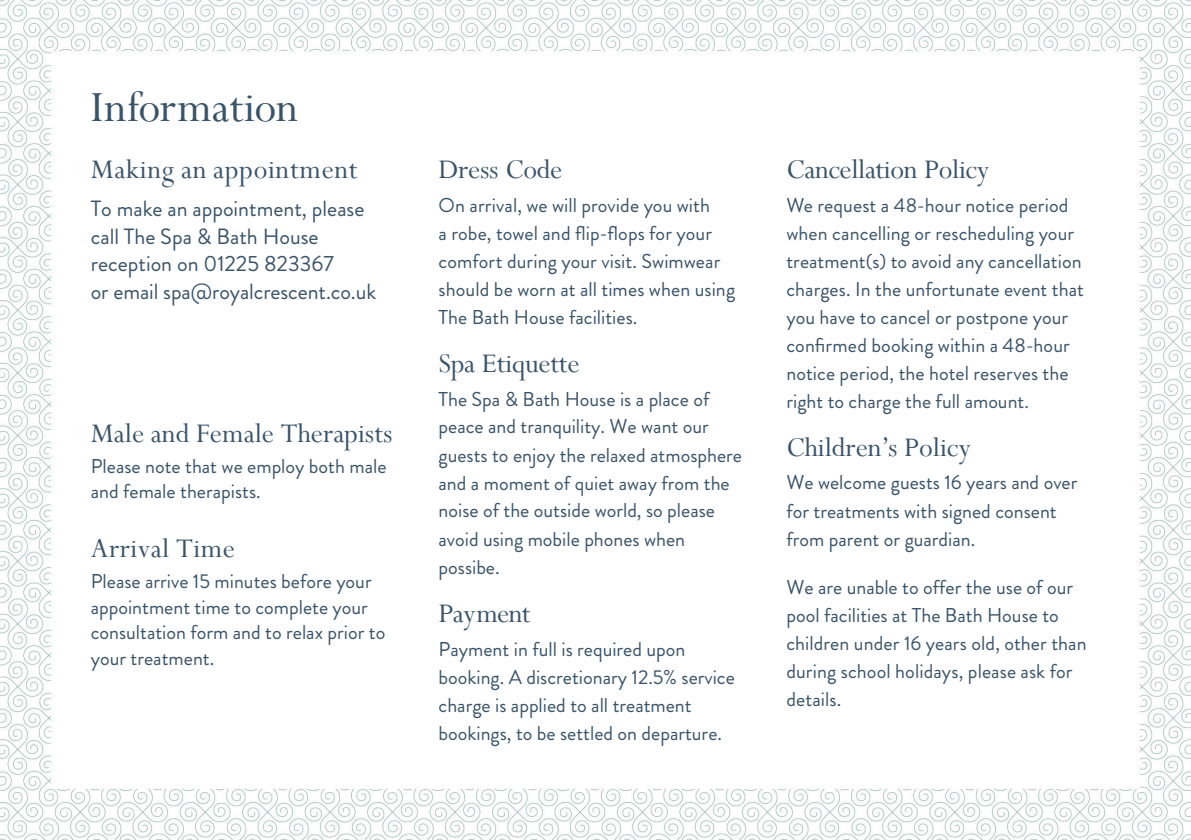
<style>
.page{position:relative;width:1191px;height:840px;background:#fff}
.page>*{position:absolute;margin:0;border:0;box-sizing:border-box;transform-origin:0 0}
.t1{font:48px "Perpetua";color:#395369}
.t2{font:30px "Perpetua";color:#395369}
.t3{font:30px "Perpetua";letter-spacing:.02em;color:#395369}
.t4{font:30px "Perpetua";letter-spacing:-.025em;color:#395369}
.t5{font:22px/27.8px "Brandon Grotesque";color:#395369}
.t6{font:20px/28px "Brandon Grotesque";color:#395369}
</style>
<div class="page">
<img style="left:0;top:0;width:1190px;height:839px">
<h1 class="t1" style="left:91px;top:77px;width:209px">Information</h1>
<h2 class="t3" style="left:91px;top:150px;width:268px">Making an appointment</h2>
<p class="t5" style="left:91px;top:194px;width:287px">To make an appointment, please call The Spa &amp; Bath House reception on 01225 823367<br>or email spa@royalcrescent.co.uk</p>
<h2 class="t2" style="left:91px;top:414px;width:303px">Male and Female Therapists</h2>
<p class="t6" style="left:91px;top:453px;width:297px;line-height:25.4px">Please note that we employ both male and female therapists.</p>
<h2 class="t2" style="left:91px;top:529px;width:146px">Arrival Time</h2>
<p class="t6" style="left:91px;top:568px;width:296px;line-height:25.4px">Please arrive 15 minutes before your appointment time to complete your consultation form and to relax prior to your treatment.</p>
<h2 class="t2" style="left:438px;top:150px;width:125px">Dress Code</h2>
<p class="t6" style="left:438px;top:191px;width:298px">On arrival, we will provide you with<br>a robe, towel and flip-flops for your comfort during your visit. Swimwear should be worn at all times when using The Bath House facilities.</p>
<h2 class="t2" style="left:438px;top:344px;width:142px">Spa Etiquette</h2>
<p class="t6" style="left:438px;top:385px;width:305px">The Spa &amp; Bath House is a place of peace and tranquility. We want our guests to enjoy the relaxed atmosphere and a moment of quiet away from the noise of the outside world, so please avoid using mobile phones when possibe.</p>
<h2 class="t4" style="left:438px;top:594px;width:94px">Payment</h2>
<p class="t6" style="left:438px;top:635px;width:298px">Payment in full is required upon booking. A discretionary 12.5% service charge is applied to all treatment bookings, to be settled on departure.</p>
<h2 class="t2" style="left:786px;top:150px;width:204px">Cancellation Policy</h2>
<p class="t6" style="left:786px;top:191px;width:299px">We request a 48-hour notice period when cancelling or rescheduling your treatment(s) to avoid any cancellation charges. In the unfortunate event that you have to cancel or postpone your confirmed booking within a 48-hour notice period, the hotel reserves the right to charge the full amount.</p>
<h2 class="t2" style="left:786px;top:428px;width:186px">Children’s Policy</h2>
<p class="t6" style="left:786px;top:468px;width:292px">We welcome guests 16 years and over for treatments with signed consent from parent or guardian.</p>
<p class="t6" style="left:786px;top:573px;width:302px">We are unable to offer the use of our pool facilities at The Bath House to children under 16 years old, other than during school holidays, please ask for details.</p>
</div>
